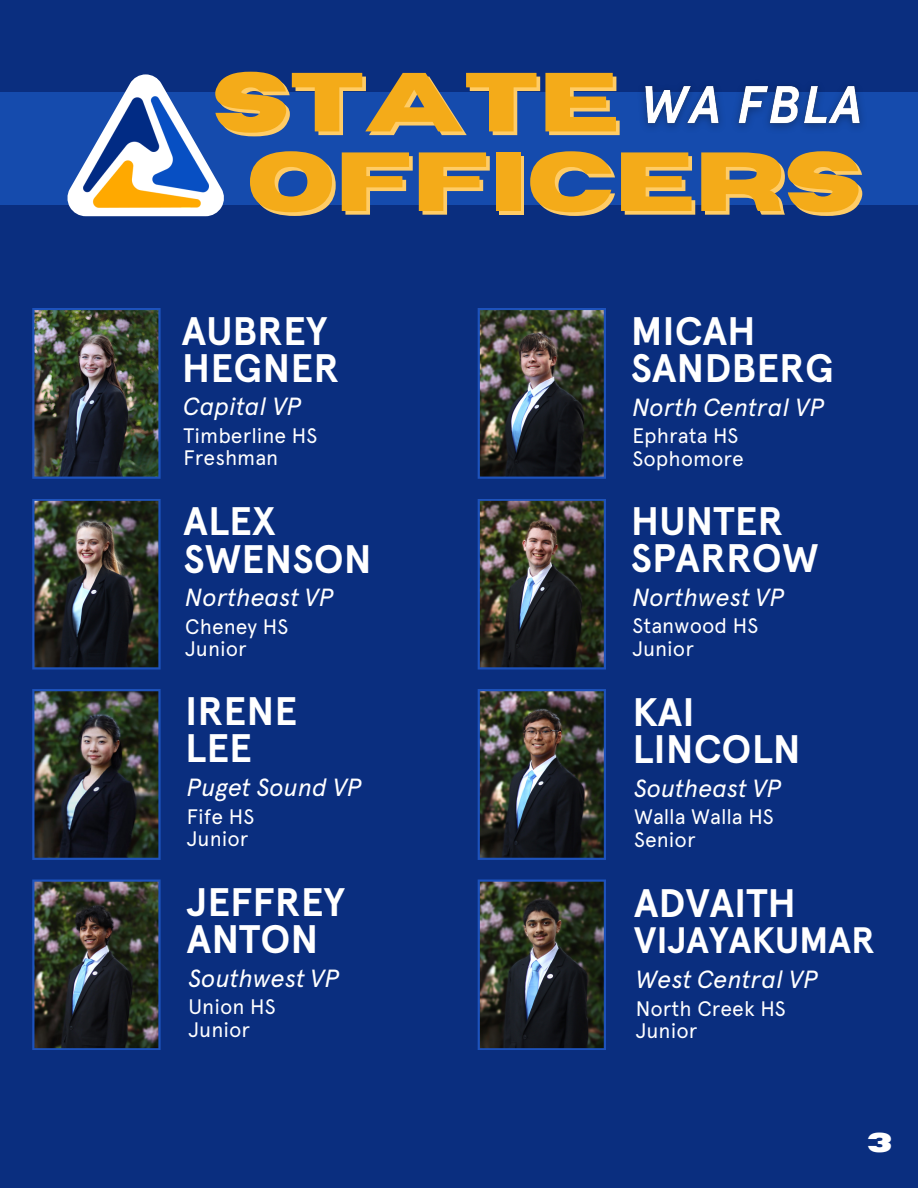
<style>
.page{position:relative;width:918px;height:1188px;background:#0a2e7f}
.page>*{position:absolute;margin:0;border:0;box-sizing:border-box;transform-origin:0 0}
.t1{font:700 83.55px "Horizon";color:#fc6}
.t2{font:700 39.75px/37.2px "Apercu Pro";color:#fff}
.t3{font:700 36.75px "Apercu Pro";color:#fff}
.t4{font:700 27px "Horizon";color:#fff}
.t5{font:italic 24.75px "Apercu Pro";color:#fff}
.t6{font:21px "Apercu Pro";color:#fff}
</style>
<div class="page">
<img style="left:32px;top:308px;width:129px;height:171px">
<img style="left:32px;top:499px;width:129px;height:171px">
<img style="left:32px;top:689px;width:129px;height:171px">
<img style="left:32px;top:879px;width:129px;height:171px">
<img style="left:478px;top:308px;width:128px;height:171px">
<img style="left:478px;top:499px;width:128px;height:171px">
<img style="left:478px;top:689px;width:128px;height:171px">
<img style="left:478px;top:879px;width:128px;height:171px">
<div style="left:0;top:92px;width:918px;height:113px;background:#154bad"></div>
<svg style="left:67px;top:74px;width:157px;height:142px"></svg>
<img style="left:83px;top:97px;width:125px;height:110px">
<img style="left:642px;top:85px;width:220px;height:44px">
<p class="t1" style="left:216px;top:65px;width:409px">STATE</p>
<p class="t1" style="left:250px;top:145px;width:617px">OFFICERS</p>
<p class="t2" style="left:182px;top:312px;width:147px">AUBREY</p>
<p class="t2" style="left:182px;top:350px;width:159px">HEGNER</p>
<p class="t2" style="left:631px;top:313px;width:205px">MICAH<br>SANDBERG</p>
<p class="t5" style="left:184px;top:392px;width:119px">Capital VP</p>
<p class="t5" style="left:632px;top:392px;width:193px">North Central VP</p>
<p class="t6" style="left:184px;top:423px;width:135px">Timberline HS</p>
<p class="t6" style="left:184px;top:445px;width:96px">Freshman</p>
<p class="t6" style="left:632px;top:423px;width:108px">Ephrata HS</p>
<p class="t6" style="left:632px;top:446px;width:113px">Sophomore</p>
<p class="t2" style="left:184px;top:503px;width:93px">ALEX</p>
<p class="t2" style="left:184px;top:540px;width:190px">SWENSON</p>
<p class="t2" style="left:631px;top:503px;width:189px">HUNTER<br>SPARROW</p>
<p class="t5" style="left:185px;top:583px;width:150px">Northeast VP</p>
<p class="t5" style="left:632px;top:582px;width:153px">Northwest VP</p>
<p class="t6" style="left:185px;top:614px;width:105px">Cheney HS</p>
<p class="t6" style="left:185px;top:636px;width:63px">Junior</p>
<p class="t6" style="left:632px;top:613px;width:127px">Stanwood HS</p>
<p class="t6" style="left:632px;top:636px;width:63px">Junior</p>
<p class="t2" style="left:185px;top:693px;width:113px">IRENE<br>LEE</p>
<p class="t2" style="left:632px;top:694px;width:64px">KAI</p>
<p class="t2" style="left:632px;top:731px;width:170px">LINCOLN</p>
<p class="t5" style="left:187px;top:773px;width:176px">Puget Sound VP</p>
<p class="t5" style="left:634px;top:773px;width:149px">Southeast VP</p>
<p class="t6" style="left:187px;top:804px;width:69px">Fife HS</p>
<p class="t6" style="left:187px;top:826px;width:63px">Junior</p>
<p class="t6" style="left:634px;top:804px;width:141px">Walla Walla HS</p>
<p class="t6" style="left:634px;top:827px;width:63px">Senior</p>
<p class="t2" style="left:187px;top:884px;width:160px">JEFFREY<br>ANTON</p>
<p class="t2" style="left:634px;top:885px;width:164px">ADVAITH</p>
<p class="t3" style="left:634px;top:918px;width:242px">VIJAYAKUMAR</p>
<p class="t5" style="left:189px;top:963px;width:152px">Southwest VP</p>
<p class="t5" style="left:636px;top:965px;width:184px">West Central VP</p>
<p class="t6" style="left:189px;top:995px;width:89px">Union HS</p>
<p class="t6" style="left:189px;top:1017px;width:63px">Junior</p>
<p class="t6" style="left:636px;top:996px;width:152px">North Creek HS</p>
<p class="t6" style="left:636px;top:1018px;width:63px">Junior</p>
<p class="t4" style="left:867px;top:1129px;width:26px">3</p>
</div>
